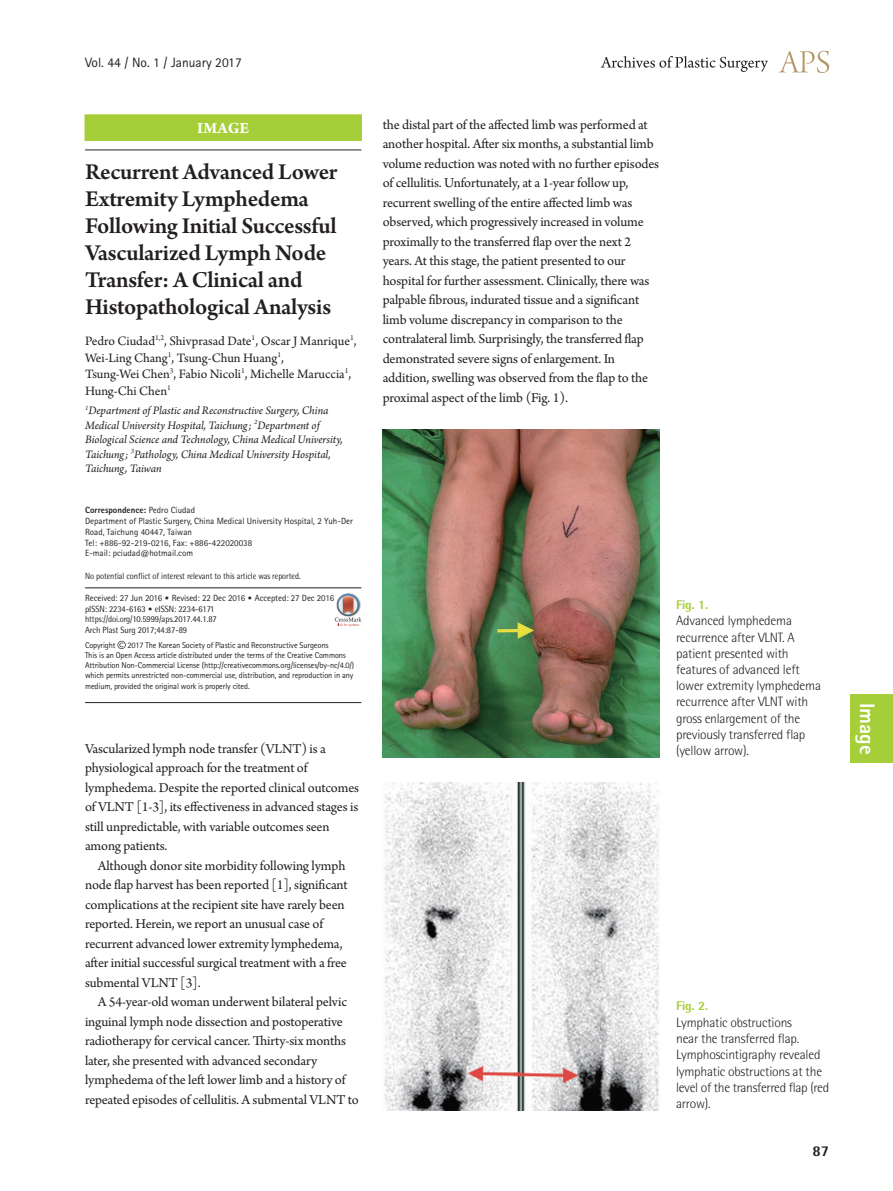
<style>
.page{position:relative;width:893px;height:1191px;background:#fff}
.page>*{position:absolute;margin:0;border:0;box-sizing:border-box;transform-origin:0 0}
.제목{font:600 24px/27px "Arno Pro";letter-spacing:-.015em;color:#231f20}
.논문분류{font:800 21px "Rotis Sans Serif Std";color:#fff}
.논문_분류_상단{font:700 16.5px "Arno Pro";letter-spacing:.005em;color:#fff}
.t1{font:800 15px "Rotis Semi Sans Std";color:#231f20}
.본문{font:14.25px/19.5px "Arno Pro";letter-spacing:-.01em;color:#231f20}
.본문_0{font:14.25px/19.5px "Arno Pro";letter-spacing:-.01em;color:#231f20}
.표_그림_설명{font:300 13.5px/16.2px "Rotis Semi Sans Std";letter-spacing:-.015em;color:#231f20}
.저자{font:13.5px/16.5px "Arno Pro";letter-spacing:-.005em;color:#231f20}
.권_호_월{font:13.5px "Rotis Sans Serif Std";color:#231f20}
.표_그림_설명-2{font:800 12.75px "Rotis Semi Sans Std";letter-spacing:-.015em;color:#a6ce39}
.소속{font:italic 12px/14.4px "Arno Pro";letter-spacing:-.005em;color:#231f20}
.교신저자주소{font:9px/10.8px "Rotis Sans Serif Std";color:#231f20}
.t2{font:9px/10.8px "Rotis Semi Sans Std";letter-spacing:-.01em;color:#231f20;scale:.95 1}
.t3{font:9px "Rotis Semi Sans Std";letter-spacing:-.01em;color:#231f20;scale:.9 1}
.교신저자주소-2{font:800 9px "Rotis Sans Serif Std";color:#231f20}
.교신저자{font:8.4px/10.2px "Rotis Sans Serif Std";letter-spacing:-.015em;color:#231f20}
.s1{font-weight:400}
.s2{font-family:"Rotis Sans Serif Std"}
.s3{font-family:"DIN Pro";font-weight:300}
</style>
<div class="page">
<svg style="left:779px;top:51px;width:50px;height:22px"></svg>
<svg style="left:601px;top:56px;width:167px;height:16px"></svg>
<hr style="left:85px;top:587px;width:276px;height:1px;background:#231f20">
<hr style="left:85px;top:702px;width:276px;height:1px;background:#231f20">
<hr style="left:85px;top:149px;width:276px;height:2px;background:#6c6d70">
<svg style="left:118px;top:641px;width:8px;height:8px"></svg>
<div style="left:85px;top:115px;width:276px;height:25px;background:#a6ce39"></div>
<div style="left:85px;top:114px;width:277px;height:27px;border:1px solid #a6ce39"></div>
<div style="left:850px;top:694px;width:43px;height:69px;background:#a6ce39"></div>
<img style="left:383px;top:429px;width:276px;height:328px">
<img style="left:384px;top:782px;width:275px;height:328px">
<svg style="left:335px;top:594px;width:26px;height:32px"></svg>
<p class="권_호_월" style="left:85px;top:54px;width:158px">Vol. 44 / No. 1 / January 2017</p>
<p class="논문_분류_상단" style="left:197px;top:118px;width:53px">IMAGE</p>
<p class="제목" style="left:85px;top:159px;width:254px">Recurrent Advanced Lower<br>Extremity Lymphedema<br>Following Initial Successful<br>Vascularized Lymph Node<br>Transfer: A Clinical and<br>Histopathological Analysis</p>
<p class="저자" style="left:85px;top:334px;width:273px">Pedro Ciudad<sup>1,2</sup>, Shivprasad Date<sup>1</sup>, Oscar J Manrique<sup>1</sup>, Wei-Ling Chang<sup>1</sup>, Tsung-Chun Huang<sup>1</sup>,<br>Tsung-Wei Chen<sup>3</sup>, Fabio Nicoli<sup>1</sup>, Michelle Maruccia<sup>1</sup>, Hung-Chi Chen<sup>1</sup></p>
<p class="소속" style="left:85px;top:404px;width:259px"><sup>1</sup>Department of Plastic and Reconstructive Surgery, China Medical University Hospital, Taichung; <sup>2</sup>Department of Biological Science and Technology, China Medical University, Taichung; <sup>3</sup>Pathology, China Medical University Hospital, Taichung, Taiwan</p>
<p class="교신저자주소-2" style="left:85px;top:504px;width:111px">Correspondence: <span class="s1">Pedro Ciudad</span></p>
<p class="교신저자주소" style="left:85px;top:515px;width:269px">Department of Plastic Surgery, China Medical University Hospital, 2 Yuh-Der<br>Road, Taichung 40447, Taiwan</p>
<p class="교신저자주소" style="left:85px;top:537px;width:169px">Tel: +886-92-219-0216, Fax: +886-422020038</p>
<p class="교신저자주소" style="left:85px;top:548px;width:109px">E-mail: pciudad@hotmail.com</p>
<p class="t3" style="left:85px;top:571px;width:241px">No potential conflict of interest relevant to this article was reported.</p>
<p class="t2" style="left:85px;top:592px;width:264px"><span class="s2">Received: 27 Jun 2016</span> <span class="s3">•</span> <span class="s2">Revised: 22 Dec 2016</span> <span class="s3">•</span> <span class="s2">Accepted: 27 Dec 2016 </span>pISSN: 2234-6163 <span class="s3">•</span> eISSN: 2234-6171 https://doi.org/10.5999/aps.2017.44.1.87<br>Arch Plast Surg 2017;44:87-89</p>
<p class="교신저자" style="left:85px;top:639px;width:32px">Copyright</p>
<p class="교신저자" style="left:128px;top:639px;width:202px">2017 The Korean Society of Plastic and Reconstructive Surgeons</p>
<p class="교신저자" style="left:85px;top:650px;width:271px">This is an Open Access article distributed under the terms of the Creative Commons Attribution Non-Commercial License (http://creativecommons.org/licenses/by-nc/4.0/) which permits unrestricted non-commercial use, distribution, and reproduction in any medium, provided the original work is properly cited.</p>
<p class="본문_0" style="left:85px;top:739px;width:276px">Vascularized lymph node transfer (VLNT) is a physiological approach for the treatment of lymphedema. Despite the reported clinical outcomes of VLNT [1-3], its effectiveness in advanced stages is still unpredictable, with variable outcomes seen among patients.</p>
<p class="본문" style="left:85px;top:856px;width:264px;text-indent:13px">Although donor site morbidity following lymph node flap harvest has been reported [1], significant complications at the recipient site have rarely been reported. Herein, we report an unusual case of recurrent advanced lower extremity lymphedema, after initial successful surgical treatment with a free submental VLNT [3].</p>
<p class="본문" style="left:85px;top:993px;width:275px;text-indent:13px">A 54-year-old woman underwent bilateral pelvic inguinal lymph node dissection and postoperative radiotherapy for cervical cancer. Thirty-six months later, she presented with advanced secondary lymphedema of the left lower limb and a history of repeated episodes of cellulitis. A submental VLNT to</p>
<p class="본문" style="left:383px;top:115px;width:278px">the distal part of the affected limb was performed at another hospital. After six months, a substantial limb volume reduction was noted with no further episodes of cellulitis. Unfortunately, at a 1-year follow up, recurrent swelling of the entire affected limb was observed, which progressively increased in volume proximally to the transferred flap over the next 2 years. At this stage, the patient presented to our hospital for further assessment. Clinically, there was palpable fibrous, indurated tissue and a significant limb volume discrepancy in comparison to the contralateral limb. Surprisingly, the transferred flap demonstrated severe signs of enlargement. In addition, swelling was observed from the flap to the proximal aspect of the limb (Fig. 1).</p>
<p class="표_그림_설명-2" style="left:676px;top:596px;width:33px">Fig. 1.</p>
<p class="표_그림_설명" style="left:676px;top:612px;width:146px">Advanced lymphedema recurrence after VLNT. A patient presented with features of advanced left lower extremity lymphedema recurrence after VLNT with gross enlargement of the previously transferred flap (yellow arrow).</p>
<p class="표_그림_설명-2" style="left:676px;top:997px;width:33px">Fig. 2.</p>
<p class="표_그림_설명" style="left:676px;top:1014px;width:155px">Lymphatic obstructions<br>near the transferred flap.<br>Lymphoscintigraphy revealed lymphatic obstructions at the level of the transferred flap (red arrow).</p>
<p class="t1" style="left:812px;top:1141px;width:18px">87</p>
<p class="논문분류" style="left:881px;top:703px;width:53px;rotate:90deg">Image</p>
</div>
